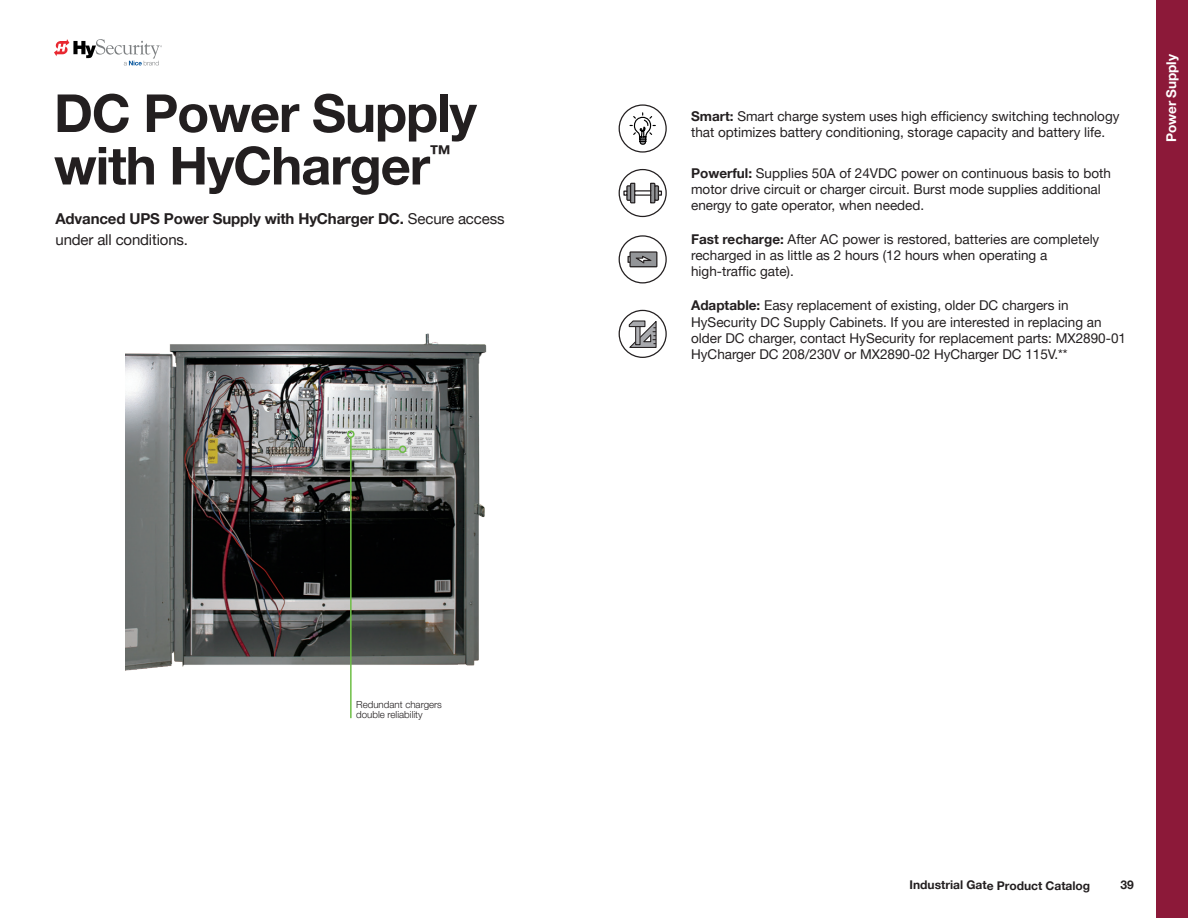
<style>
.page{position:relative;width:1188px;height:918px;background:#fff}
.page>*{position:absolute;margin:0;border:0;box-sizing:border-box;transform-origin:0 0}
.t1{font:700 52.5px/52.5px "Helvetica Neue LT Pro";letter-spacing:-.02em;color:#231f20}
.t2{font:700 21.9px "Helvetica Neue LT Pro";color:#231f20}
.t3{font:700 15px/21px "Helvetica Neue LT Pro";letter-spacing:-.01em;color:#231f20}
.t4{font:13.5px/16.2px "Helvetica Neue LT Pro";color:#231f20}
.t5{font:700 13.5px "Helvetica Neue LT Pro";letter-spacing:-.01em;color:#fff}
.t6{font:700 12px "Helvetica Neue LT Pro";letter-spacing:-.005em;color:#231f20}
.t7{font:300 9.75px/10.5px "Helvetica Neue LT Pro";color:#231f20}
.s1{font-weight:400}
.s2{font-weight:700}
</style>
<div class="page">
<svg style="left:54px;top:39px;width:108px;height:26px"></svg>
<img style="left:125px;top:333px;width:362px;height:338px">
<svg style="left:618px;top:104px;width:49px;height:49px"></svg>
<svg style="left:618px;top:169px;width:49px;height:48px"></svg>
<div style="left:634px;top:190px;width:17px;height:6px;border:1px solid #231f20"></div>
<svg style="left:618px;top:235px;width:49px;height:49px"></svg>
<svg style="left:618px;top:310px;width:49px;height:48px"></svg>
<hr style="left:350px;top:437px;width:2px;height:281px;background:#6ebe46">
<div style="left:347px;top:430px;width:8px;height:8px;border:2px solid #6ebe46;border-radius:50%"></div>
<hr style="left:351px;top:449px;width:49px;height:1px;background:#6ebe46">
<div style="left:399px;top:446px;width:7px;height:7px;border:2px solid #6ebe46;border-radius:50%"></div>
<div style="left:1156px;top:0;width:32px;height:918px;background:#8c1939"></div>
<h1 class="t1" style="left:54px;top:86px;width:424px">DC Power Supply with HyCharger</h1>
<h2 class="t2" style="left:429px;top:140px;width:23px">™</h2>
<p class="t3" style="left:56px;top:208px;width:451px">Advanced UPS Power Supply with HyCharger DC. <span class="s1">Secure access under all conditions.</span></p>
<p class="t7" style="left:356px;top:699px;width:87px">Redundant chargers double reliability</p>
<p class="t4" style="left:691px;top:108px;width:430px"><span class="s2">Smart:</span> Smart charge system uses high efficiency switching technology that optimizes battery conditioning, storage capacity and battery life.</p>
<p class="t4" style="left:691px;top:164px;width:421px"><span class="s2">Powerful:</span> Supplies 50A of 24VDC power on continuous basis to both motor drive circuit or charger circuit. Burst mode supplies additional energy to gate operator, when needed.</p>
<p class="t4" style="left:691px;top:231px;width:410px"><span class="s2">Fast recharge:</span> After AC power is restored, batteries are completely recharged in as little as 2 hours (12 hours when operating a high-traffic gate).</p>
<p class="t4" style="left:691px;top:297px;width:436px"><span class="s2">Adaptable:</span> Easy replacement of existing, older DC chargers in HySecurity DC Supply Cabinets. If you are interested in replacing an older DC charger, contact HySecurity for replacement parts: MX2890-01<br>HyCharger DC 208/230V or MX2890-02 HyCharger DC 115V.**</p>
<p class="t5" style="left:1163px;top:142px;width:89px;rotate:-90deg">Power Supply</p>
<p class="t6" style="left:910px;top:878px;width:182px">Industrial Gate Product Catalog</p>
<p class="t6" style="left:1121px;top:878px;width:15px">39</p>
</div>
